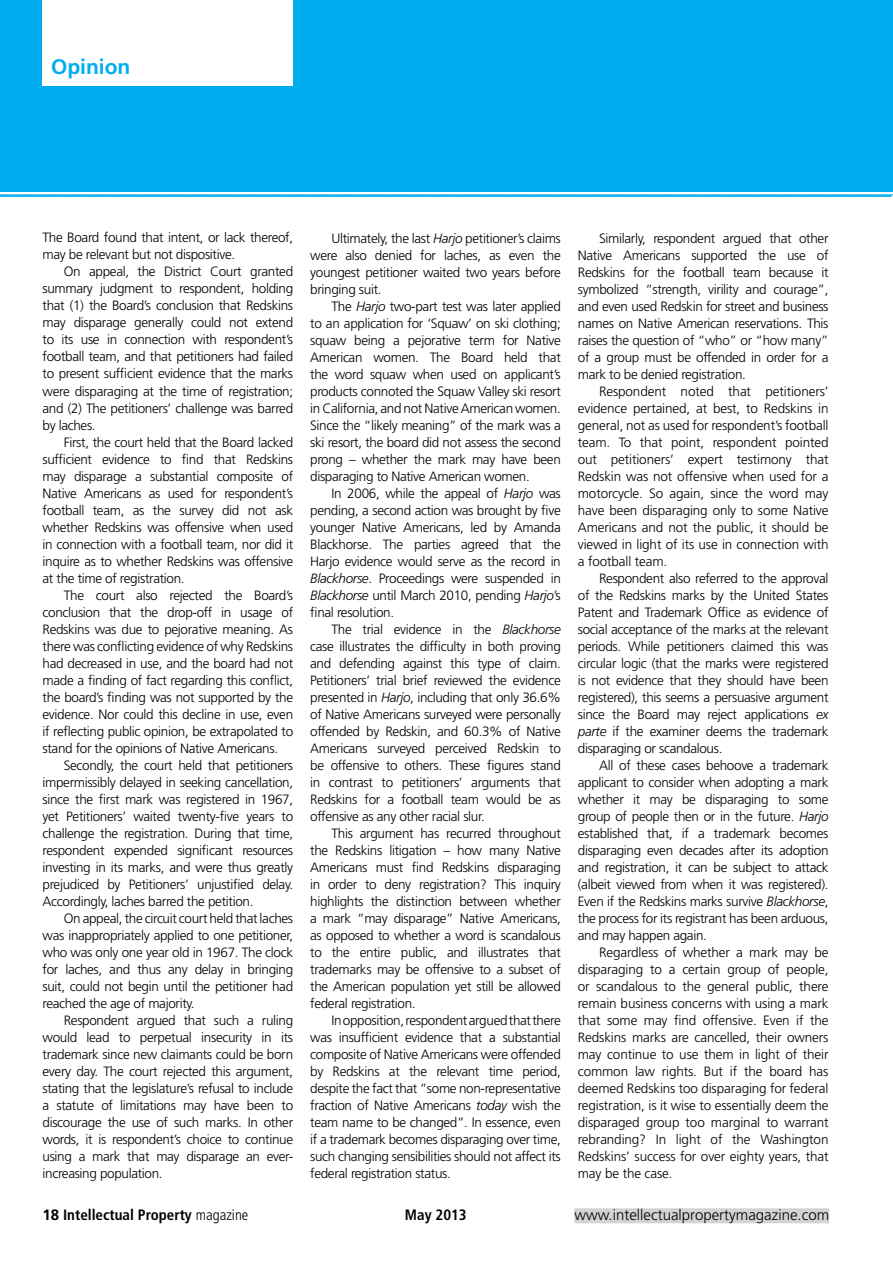
<style>
.page{position:relative;width:893px;height:1263px;background:#fff}
.page>*{position:absolute;margin:0;border:0;box-sizing:border-box;transform-origin:0 0}
.t1{font:700 21px "Frutiger LT Std";color:#00aeef}
.t2{font:700 condensed 15px "Frutiger LT Std";color:#000}
.t3{font:300 15px "Frutiger LT Std";color:#000}
.t4{font:300 13.5px/17px "Frutiger LT Std";letter-spacing:-.025em;color:#000;text-align:justify}
.s1{font-style:italic}
.s2{font-stretch:normal}
.s3{font-weight:300}
</style>
<div class="page">
<div style="left:574px;top:1208px;width:255px;height:15px;background:#d1d3d4"></div>
<div style="left:0;top:0;width:893px;height:191px;background:#00aeef"></div>
<svg style="left:0;top:194px;width:893px;height:4px;background:#62ccf4"></svg>
<div style="left:43px;top:0;width:250px;height:85px;background:#fff"></div>
<h1 class="t1" style="left:51px;top:54px;width:81px">Opinion</h1>
<p class="t4" style="left:43px;top:229px;width:252px">The Board found that intent, or lack thereof, may be relevant but not dispositive.</p>
<p class="t4" style="left:43px;top:263px;width:252px;text-indent:21px">On appeal, the District Court granted summary judgment to respondent, holding that (1) the Board’s conclusion that Redskins may disparage generally could not extend to its use in connection with respondent’s football team, and that petitioners had failed to present sufficient evidence that the marks were disparaging at the time of registration; and (2) The petitioners’ challenge was barred by laches.</p>
<p class="t4" style="left:43px;top:434px;width:252px;text-indent:21px">First, the court held that the Board lacked sufficient evidence to find that Redskins may disparage a substantial composite of Native Americans as used for respondent’s football team, as the survey did not ask whether Redskins was offensive when used in connection with a football team, nor did it inquire as to whether Redskins was offensive at the time of registration.</p>
<p class="t4" style="left:43px;top:587px;width:252px;text-indent:21px">The court also rejected the Board’s conclusion that the drop-off in usage of Redskins was due to pejorative meaning. As there was conflicting evidence of why Redskins had decreased in use, and the board had not made a finding of fact regarding this conflict, the board’s finding was not supported by the evidence. Nor could this decline in use, even if reflecting public opinion, be extrapolated to stand for the opinions of Native Americans.</p>
<p class="t4" style="left:43px;top:757px;width:252px;text-indent:21px">Secondly, the court held that petitioners impermissibly delayed in seeking cancellation, since the first mark was registered in 1967, yet Petitioners’ waited twenty-five years to challenge the registration. During that time, respondent expended significant resources investing in its marks, and were thus greatly prejudiced by Petitioners’ unjustified delay.<br>Accordingly, laches barred the petition.</p>
<p class="t4" style="left:43px;top:910px;width:252px;text-indent:21px">On appeal, the circuit court held that laches was inappropriately applied to one petitioner, who was only one year old in 1967. The clock for laches, and thus any delay in bringing suit, could not begin until the petitioner had reached the age of majority.</p>
<p class="t4" style="left:43px;top:1012px;width:252px;text-indent:21px">Respondent argued that such a ruling would lead to perpetual insecurity in its trademark since new claimants could be born every day. The court rejected this argument, stating that the legislature’s refusal to include a statute of limitations may have been to discourage the use of such marks. In other words, it is respondent’s choice to continue using a mark that may disparage an ever&shy;increasing population.</p>
<p class="t4" style="left:310px;top:230px;width:252px;text-indent:21px">Ultimately, the last <span class="s1">Harjo</span> petitioner’s claims were also denied for laches, as even the youngest petitioner waited two years before bringing suit.</p>
<p class="t4" style="left:310px;top:298px;width:252px;text-indent:21px">The <span class="s1">Harjo</span> two-part test was later applied to an application for ‘Squaw’ on ski clothing; squaw being a pejorative term for Native American women. The Board held that the word squaw when used on applicant’s products connoted the Squaw Valley ski resort in California, and not Native American women.<br>Since the “likely meaning” of the mark was a ski resort, the board did not assess the second prong – whether the mark may have been disparaging to Native American women.</p>
<p class="t4" style="left:310px;top:485px;width:252px;text-indent:21px">In 2006, while the appeal of <span class="s1">Harjo</span> was pending, a second action was brought by five younger Native Americans, led by Amanda Blackhorse. The parties agreed that the Harjo evidence would serve as the record in <span class="s1">Blackhorse</span>. Proceedings were suspended in <span class="s1">Blackhorse</span> until March 2010, pending <span class="s1">Harjo</span>’s final resolution.</p>
<p class="t4" style="left:310px;top:621px;width:252px;text-indent:21px">The trial evidence in the <span class="s1">Blackhorse </span>case illustrates the difficulty in both proving and defending against this type of claim.<br>Petitioners’ trial brief reviewed the evidence presented in <span class="s1">Harjo</span>, including that only 36.6% of Native Americans surveyed were personally offended by Redskin, and 60.3% of Native Americans surveyed perceived Redskin to be offensive to others. These figures stand in contrast to petitioners’ arguments that Redskins for a football team would be as offensive as any other racial slur.</p>
<p class="t4" style="left:310px;top:825px;width:252px;text-indent:21px">This argument has recurred throughout the Redskins litigation – how many Native Americans must find Redskins disparaging in order to deny registration? This inquiry highlights the distinction between whether a mark “may disparage” Native Americans, as opposed to whether a word is scandalous to the entire public, and illustrates that trademarks may be offensive to a subset of the American population yet still be allowed federal registration.</p>
<p class="t4" style="left:310px;top:1012px;width:252px;text-indent:21px">In opposition, respondent argued that there was insufficient evidence that a substantial composite of Native Americans were offended by Redskins at the relevant time period, despite the fact that “some non-representative fraction of Native Americans <span class="s1">today</span> wish the team name to be changed”. In essence, even if a trademark becomes disparaging over time, such changing sensibilities should not affect its federal registration status.</p>
<p class="t4" style="left:578px;top:230px;width:252px;text-indent:21px">Similarly, respondent argued that other Native Americans supported the use of Redskins for the football team because it symbolized “strength, virility and courage”, and even used Redskin for street and business names on Native American reservations. This raises the question of “who” or “how many” of a group must be offended in order for a mark to be denied registration.</p>
<p class="t4" style="left:578px;top:383px;width:252px;text-indent:21px">Respondent noted that petitioners’ evidence pertained, at best, to Redskins in general, not as used for respondent’s football team. To that point, respondent pointed out petitioners’ expert testimony that Redskin was not offensive when used for a motorcycle. So again, since the word may have been disparaging only to some Native Americans and not the public, it should be viewed in light of its use in connection with a football team.</p>
<p class="t4" style="left:578px;top:570px;width:252px;text-indent:21px">Respondent also referred to the approval of the Redskins marks by the United States Patent and Trademark Office as evidence of social acceptance of the marks at the relevant periods. While petitioners claimed this was circular logic (that the marks were registered is not evidence that they should have been registered), this seems a persuasive argument since the Board may reject applications <span class="s1">ex parte</span> if the examiner deems the trademark disparaging or scandalous.</p>
<p class="t4" style="left:578px;top:757px;width:252px;text-indent:21px">All of these cases behoove a trademark applicant to consider when adopting a mark whether it may be disparaging to some group of people then or in the future. <span class="s1">Harjo </span>established that, if a trademark becomes disparaging even decades after its adoption and registration, it can be subject to attack (albeit viewed from when it was registered).<br>Even if the Redskins marks survive <span class="s1">Blackhorse</span>, the process for its registrant has been arduous, and may happen again.</p>
<p class="t4" style="left:578px;top:944px;width:252px;text-indent:21px">Regardless of whether a mark may be disparaging to a certain group of people, or scandalous to the general public, there remain business concerns with using a mark that some may find offensive. Even if the Redskins marks are cancelled, their owners may continue to use them in light of their common law rights. But if the board has deemed Redskins too disparaging for federal registration, is it wise to essentially deem the disparaged group too marginal to warrant rebranding? In light of the Washington Redskins’ success for over eighty years, that may be the case.</p>
<p class="t2" style="left:43px;top:1206px;width:207px"><span class="s2">18</span> Intellectual Property <span class="s3">magazine</span></p>
<p class="t2" style="left:405px;top:1206px;width:63px">May 2013</p>
<p class="t3" style="left:574px;top:1206px;width:256px">www.intellectualpropertymagazine.com</p>
</div>
